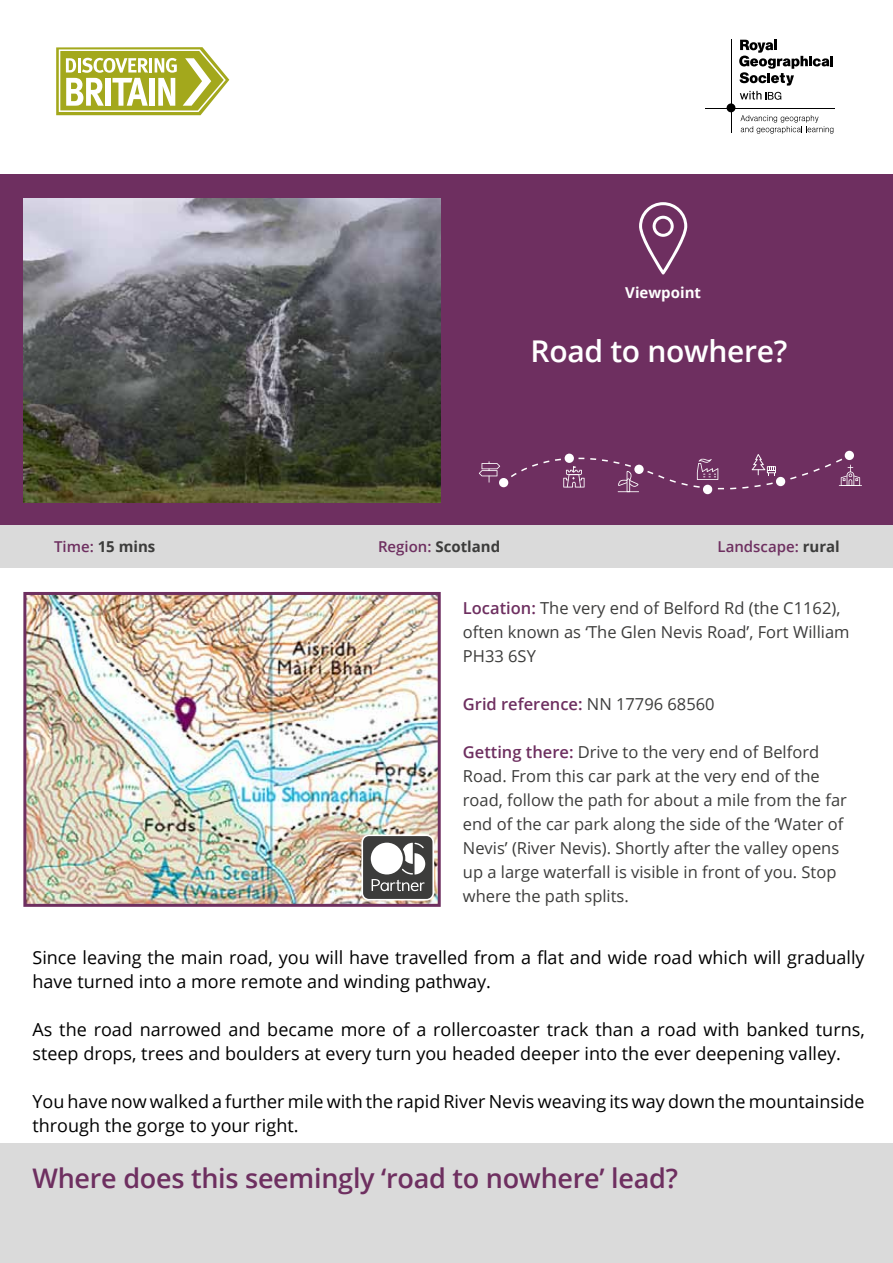
<style>
.page{position:relative;width:893px;height:1263px;background:#fff}
.page>*{position:absolute;margin:0;border:0;box-sizing:border-box;transform-origin:0 0}
.t1{font:600 30px "Open Sans";letter-spacing:-.01em;color:#fff}
.t2{font:600 27px "Open Sans";letter-spacing:-.01em;color:#6e2f60}
.t3{font:18px/24px "Open Sans";color:#000}
.t4{font:16.5px/24px "Open Sans";color:#3c3c3b}
.t5{font:600 16.5px "Open Sans";color:#6e2f60}
.t6{font:700 15px "Open Sans";color:#3c3c3b}
.t7{font:600 15px "Open Sans";color:#6e2f60}
.t8{font:700 15px "Open Sans";color:#fff}
.s1{font-weight:600;color:#6e2f60}
.s2{font-weight:700;color:#3c3c3b}
.s3{font-weight:400;color:#3c3c3b}
</style>
<div class="page">
<img style="left:27px;top:596px;width:410px;height:307px">
<div style="left:23px;top:592px;width:418px;height:315px;border:3px solid #6e2f60"></div>
<div style="left:0;top:174px;width:893px;height:351px;background:#6e2f60"></div>
<div style="left:0;top:525px;width:893px;height:43px;background:#dadada"></div>
<img style="left:23px;top:199px;width:418px;height:304px">
<svg style="left:639px;top:202px;width:48px;height:72px"></svg>
<svg style="left:479px;top:450px;width:383px;height:45px"></svg>
<div style="left:499px;top:478px;width:9px;height:9px;background:#fff;border-radius:50%"></div>
<div style="left:0;top:1144px;width:893px;height:119px;background:#dadada"></div>
<svg style="left:56px;top:47px;width:173px;height:68px"></svg>
<div style="left:727px;top:103px;width:8px;height:9px;background:#000;border-radius:50%"></div>
<hr style="left:705px;top:108px;width:130px;height:1px;background:#000">
<svg style="left:739px;top:40px;width:94px;height:60px"></svg>
<hr style="left:731px;top:39px;width:1px;height:93px;background:#000">
<svg style="left:740px;top:115px;width:93px;height:19px"></svg>
<svg style="left:361px;top:834px;width:73px;height:66px"></svg>
<div style="left:371px;top:843px;width:32px;height:31px;background:#fff;border-radius:50%"></div>
<p class="t8" style="left:625px;top:281px;width:77px">Viewpoint</p>
<h1 class="t1" style="left:531px;top:331px;width:258px">Road to nowhere?</h1>
<p class="t6" style="left:54px;top:536px;width:103px"><span class="s1">Time:</span> 15 mins</p>
<p class="t6" style="left:378px;top:536px;width:124px"><span class="s1">Region:</span> Scotland</p>
<p class="t7" style="left:718px;top:536px;width:124px">Landscape: <span class="s2">rural</span></p>
<p class="t4" style="left:463px;top:596px;width:388px"><span class="s1">Location:</span> The very end of Belford Rd (the C1162), often known as ‘The Glen Nevis Road’, Fort William<br>PH33 6SY</p>
<p class="t5" style="left:463px;top:693px;width:253px">Grid reference: <span class="s3">NN 17796 68560</span></p>
<p class="t4" style="left:463px;top:740px;width:386px"><span class="s1">Getting there:</span> Drive to the very end of Belford Road. From this car park at the very end of the road, follow the path for about a mile from the far end of the car park along the side of the ‘Water of Nevis’ (River Nevis). Shortly after the valley opens up a large waterfall is visible in front of you. Stop where the path splits.</p>
<p class="t3" style="left:33px;top:945px;width:834px">Since leaving the main road, you will have travelled from a flat and wide road which will gradually have turned into a more remote and winding pathway.</p>
<p class="t3" style="left:33px;top:1017px;width:834px">As the road narrowed and became more of a rollercoaster track than a road with banked turns, steep drops, trees and boulders at every turn you headed deeper into the ever deepening valley.</p>
<p class="t3" style="left:33px;top:1089px;width:834px">You have now walked a further mile with the rapid River Nevis weaving its way down the mountainside through the gorge to your right.</p>
<h2 class="t2" style="left:33px;top:1160px;width:647px">Where does this seemingly ‘road to nowhere’ lead?</h2>
</div>
